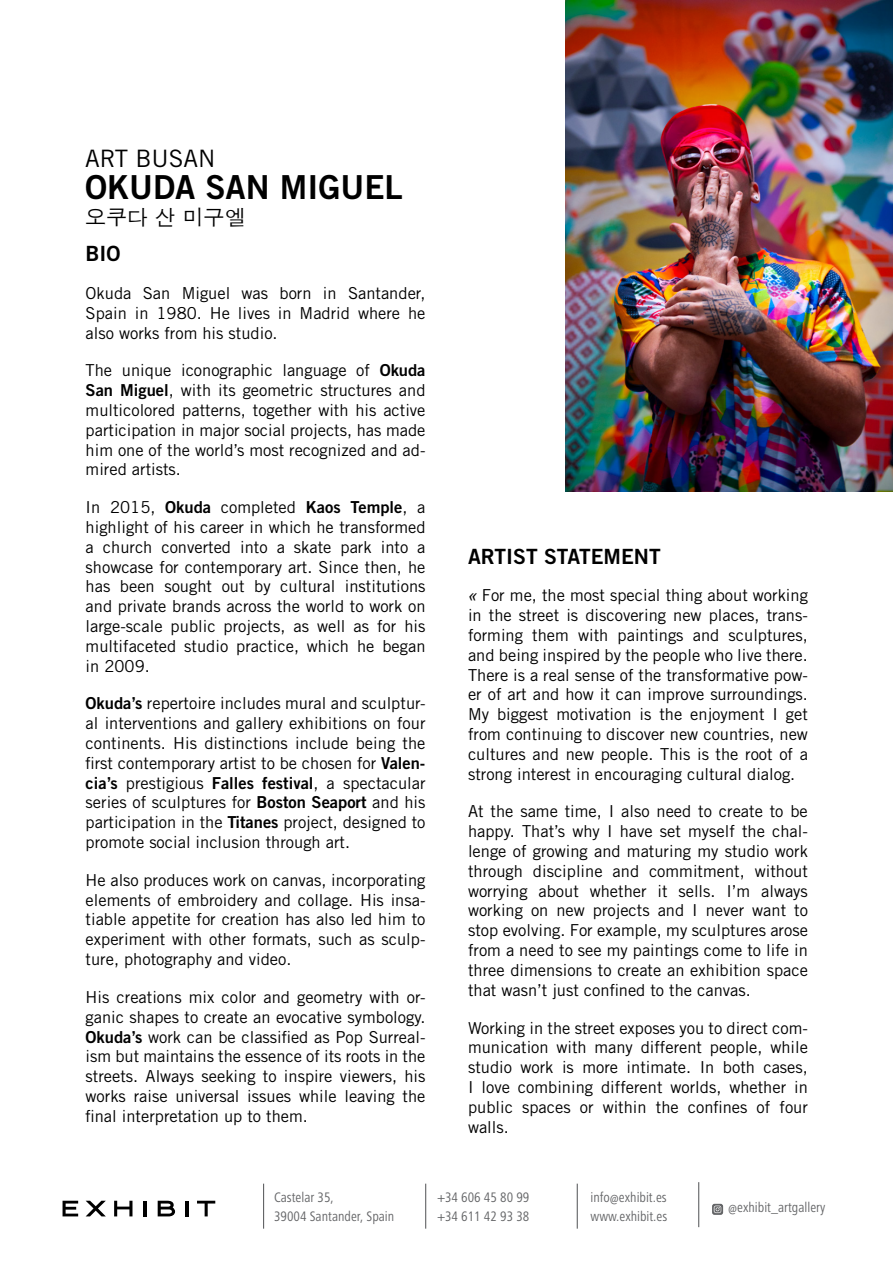
<style>
.page{position:relative;width:893px;height:1263px;background:#fff}
.page>*{position:absolute;margin:0;border:0;box-sizing:border-box;transform-origin:0 0}
.t1{font:33.15px "Trade Gothic LT Std Bd 2";color:#000}
.t2{font:24px "Trade Gothic LT Std";color:#000}
.t3{font:21px "Trade Gothic LT Std Bd 2";color:#000}
.t4{font:21px "Apple Gothic";color:#000}
.t5{font:16.5px/19.8px "Trade Gothic LT Std";color:#000;text-align:justify}
.t6{font:condensed 14.25px/19.5px "Frutiger Next LT";color:#636466}
.s1{font-family:"Trade Gothic LT Std Bd 2"}
.s2{font-family:"Arial";font-style:italic}
</style>
<div class="page">
<hr style="left:263px;top:1184px;width:1px;height:45px;background:#636466">
<hr style="left:425px;top:1184px;width:1px;height:45px;background:#636466">
<hr style="left:577px;top:1184px;width:1px;height:45px;background:#636466">
<svg style="left:63px;top:1201px;width:15px;height:15px"></svg>
<svg style="left:86px;top:1201px;width:20px;height:15px"></svg>
<svg style="left:114px;top:1201px;width:18px;height:15px"></svg>
<hr style="left:143px;top:1201px;width:3px;height:15px;background:#000">
<svg style="left:158px;top:1201px;width:17px;height:15px"></svg>
<hr style="left:185px;top:1201px;width:3px;height:15px;background:#000">
<svg style="left:197px;top:1201px;width:18px;height:15px"></svg>
<hr style="left:698px;top:1182px;width:1px;height:45px;background:#636466">
<svg style="left:712px;top:1204px;width:11px;height:11px"></svg>
<img style="left:566px;top:0;width:327px;height:491px">
<h2 class="t2" style="left:85px;top:144px;width:132px">ART BUSAN</h2>
<h1 class="t1" style="left:85px;top:166px;width:319px">OKUDA SAN MIGUEL</h1>
<p class="t4" style="left:85px;top:206px;width:162px">오쿠다 산 미구엘</p>
<p class="t3" style="left:86px;top:241px;width:37px">BIO</p>
<p class="t5" style="left:86px;top:283px;width:341px">Okuda San Miguel was born in Santander, Spain in 1980. He lives in Madrid where he also works from his studio.</p>
<p class="t5" style="left:86px;top:360px;width:341px">The unique iconographic language of <span class="s1">Okuda San Miguel</span>, with its geometric structures and multicolored patterns, together with his active participation in major social projects, has made him one of the world’s most recognized and ad&shy;mired artists.</p>
<p class="t5" style="left:86px;top:497px;width:341px">In 2015, <span class="s1">Okuda</span> completed <span class="s1">Kaos Temple</span>, a highlight of his career in which he transformed a church converted into a skate park into a showcase for contemporary art. Since then, he has been sought out by cultural institutions and private brands across the world to work on large-scale public projects, as well as for his multifaceted studio practice, which he began in 2009.</p>
<p class="t5" style="left:86px;top:693px;width:341px"><span class="s1">Okuda’s</span> repertoire includes mural and sculptur&shy;al interventions and gallery exhibitions on four continents. His distinctions include being the first contemporary artist to be chosen for <span class="s1">Valen&shy;cia’s</span> prestigious <span class="s1">Falles festival</span>, a spectacular series of sculptures for <span class="s1">Boston Seaport</span> and his participation in the <span class="s1">Titanes</span> project, designed to promote social inclusion through art.</p>
<p class="t5" style="left:86px;top:870px;width:341px">He also produces work on canvas, incorporating elements of embroidery and collage. His insa&shy;tiable appetite for creation has also led him to experiment with other formats, such as sculp&shy;ture, photography and video.</p>
<p class="t5" style="left:86px;top:987px;width:341px">His creations mix color and geometry with or&shy;ganic shapes to create an evocative symbology.<br><span class="s1">Okuda’s</span> work can be classified as Pop Surreal&shy;ism but maintains the essence of its roots in the streets. Always seeking to inspire viewers, his works raise universal issues while leaving the final interpretation up to them.</p>
<p class="t3" style="left:468px;top:543px;width:194px">ARTIST STATEMENT</p>
<p class="t5" style="left:468px;top:585px;width:341px"><span class="s2">«</span> For me, the most special thing about working in the street is discovering new places, trans&shy;forming them with paintings and sculptures, and being inspired by the people who live there.<br>There is a real sense of the transformative pow&shy;er of art and how it can improve surroundings.<br>My biggest motivation is the enjoyment I get from continuing to discover new countries, new cultures and new people. This is the root of a strong interest in encouraging cultural dialog.</p>
<p class="t5" style="left:468px;top:801px;width:341px">At the same time, I also need to create to be happy. That’s why I have set myself the chal&shy;lenge of growing and maturing my studio work through discipline and commitment, without worrying about whether it sells. I’m always working on new projects and I never want to stop evolving. For example, my sculptures arose from a need to see my paintings come to life in three dimensions to create an exhibition space that wasn’t just confined to the canvas.</p>
<p class="t5" style="left:468px;top:1017px;width:341px">Working in the street exposes you to direct com&shy;munication with many different people, while studio work is more intimate. In both cases, I love combining different worlds, whether in public spaces or within the confines of four walls.</p>
<p class="t6" style="left:274px;top:1187px;width:122px">Castelar 35,<br>39004 Santander, Spain</p>
<p class="t6" style="left:437px;top:1187px;width:93px">+34 606 45 80 99 +34 611 42 93 38</p>
<p class="t6" style="left:591px;top:1187px;width:78px">info@exhibit.es www.exhibit.es</p>
<p class="t6" style="left:728px;top:1197px;width:99px">@exhibit_artgallery</p>
</div>
